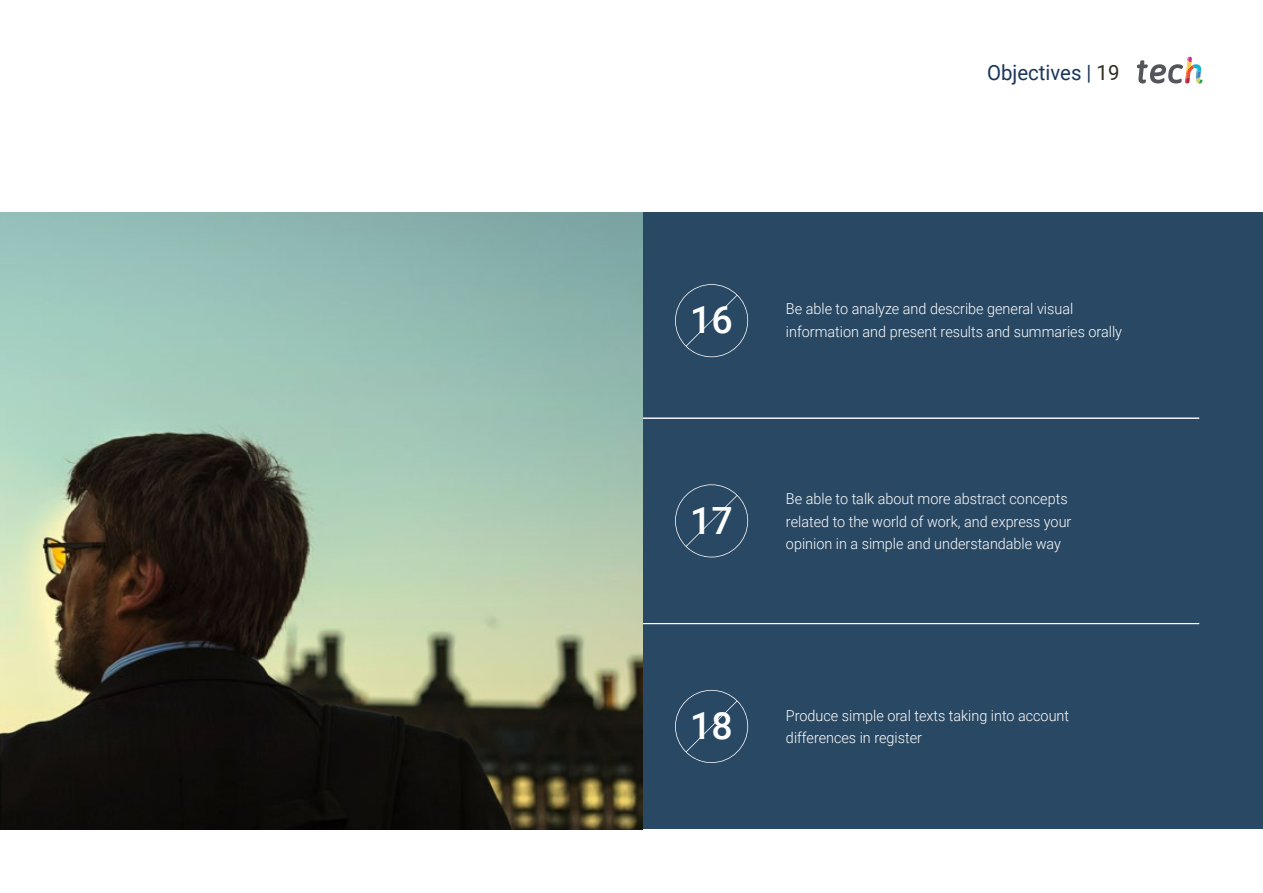
<style>
.page{position:relative;width:1263px;height:893px;background:#fff}
.page>*{position:absolute;margin:0;border:0;box-sizing:border-box;transform-origin:0 0}
.t1{font:500 37.5px "Roboto";color:#fff}
.t2{font:21px "Roboto";color:#1a355c}
.t3{font:300 15px/22.5px "Roboto";color:#fff;scale:.96 1}
.s1{color:#312e20}
</style>
<div class="page">
<div style="left:642px;top:213px;width:621px;height:616px;background:#294863"></div>
<svg style="left:1137px;top:57px;width:65px;height:27px"></svg>
<svg style="left:675px;top:484px;width:73px;height:73px"></svg>
<svg style="left:675px;top:690px;width:73px;height:73px"></svg>
<svg style="left:675px;top:284px;width:73px;height:73px"></svg>
<hr style="left:0;top:418px;width:1199px;height:1px;background:#fff">
<hr style="left:0;top:623px;width:1199px;height:1px;background:#fff">
<img style="left:0;top:213px;width:642px;height:616px">
<h2 class="t2" style="left:987px;top:57px;width:134px">Objectives | <span class="s1">19</span></h2>
<h1 class="t1" style="left:690px;top:294px;width:44px">16</h1>
<p class="t3" style="left:786px;top:297px;width:352px">Be able to analyze and describe general visual information and present results and summaries orally</p>
<h1 class="t1" style="left:690px;top:494px;width:44px">17</h1>
<p class="t3" style="left:786px;top:487px;width:299px">Be able to talk about more abstract concepts related to the world of work, and express your opinion in a simple and understandable way</p>
<h1 class="t1" style="left:690px;top:699px;width:44px">18</h1>
<p class="t3" style="left:786px;top:704px;width:296px">Produce simple oral texts taking into account differences in register</p>
</div>
